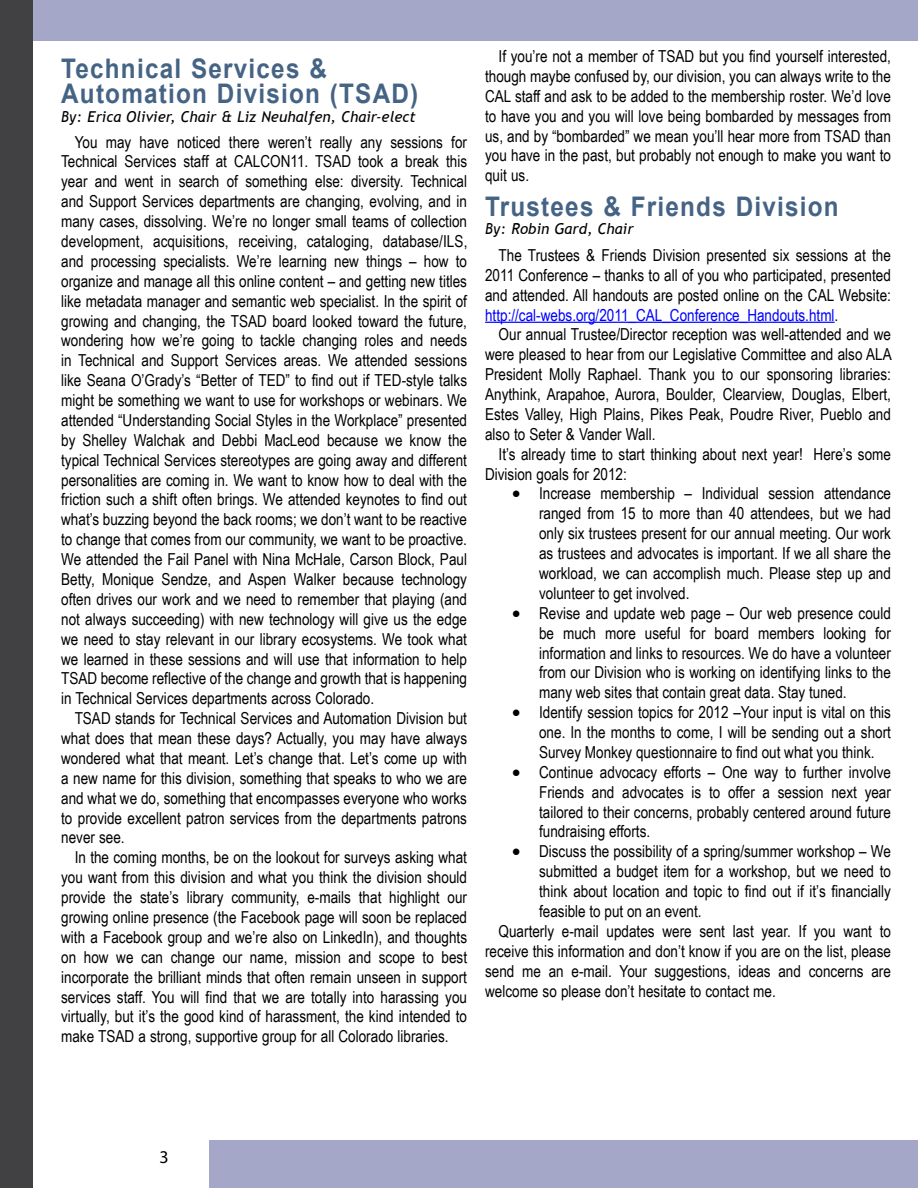
<style>
.page{position:relative;width:918px;height:1188px;background:#fff}
.page>*{position:absolute;margin:0;border:0;box-sizing:border-box;transform-origin:0 0}
.t1{font:700 27px/25.5px "Arial";letter-spacing:.05em;color:#456485;scale:.9 1}
.t2{font:18px "Myriad Pro";color:#000}
.t3{font:16.5px/20px "Arial Narrow";color:#000;text-align:justify}
.t4{font:italic 15px "Trebuchet MS";color:#000;scale:.9 1}
.s1{color:#00f}
</style>
<div class="page">
<div style="left:209px;top:1140px;width:709px;height:48px;background:#a4a7c8"></div>
<div style="left:0;top:0;width:918px;height:40px;background:#a4a7c8"></div>
<div style="left:0;top:0;width:33px;height:1188px;background:#414042"></div>
<hr style="left:485px;top:322px;width:350px;height:1px;background:#00f">
<h1 class="t1" style="left:61px;top:57px;width:398px">Technical Services &amp;<br>Automation Division (TSAD)</h1>
<p class="t4" style="left:61px;top:107px;width:395px">By: Erica Olivier, Chair &amp; Liz Neuhalfen, Chair-elect</p>
<p class="t3" style="left:61px;top:131px;width:408px;text-indent:13px">You may have noticed there weren’t really any sessions for Technical Services staff at CALCON11. TSAD took a break this year and went in search of something else: diversity. Technical and Support Services departments are changing, evolving, and in many cases, dissolving. We’re no longer small teams of collection development, acquisitions, receiving, cataloging, database/ILS, and processing specialists. We’re learning new things – how to organize and manage all this online content – and getting new titles like metadata manager and semantic web specialist. In the spirit of growing and changing, the TSAD board looked toward the future, wondering how we’re going to tackle changing roles and needs in Technical and Support Services areas. We attended sessions like Seana O’Grady’s “Better of TED” to find out if TED-style talks might be something we want to use for workshops or webinars. We attended “Understanding Social Styles in the Workplace” presented by Shelley Walchak and Debbi MacLeod because we know the typical Technical Services stereotypes are going away and different personalities are coming in. We want to know how to deal with the friction such a shift often brings. We attended keynotes to find out what’s buzzing beyond the back rooms; we don’t want to be reactive to change that comes from our community, we want to be proactive.<br>We attended the Fail Panel with Nina McHale, Carson Block, Paul Betty, Monique Sendze, and Aspen Walker because technology often drives our work and we need to remember that playing (and not always succeeding) with new technology will give us the edge we need to stay relevant in our library ecosystems. We took what we learned in these sessions and will use that information to help TSAD become reflective of the change and growth that is happening in Technical Services departments across Colorado.</p>
<p class="t3" style="left:61px;top:708px;width:407px;text-indent:13px">TSAD stands for Technical Services and Automation Division but what does that mean these days? Actually, you may have always wondered what that meant. Let’s change that. Let’s come up with a new name for this division, something that speaks to who we are and what we do, something that encompasses everyone who works to provide excellent patron services from the departments patrons never see.</p>
<p class="t3" style="left:61px;top:847px;width:407px;text-indent:13px">In the coming months, be on the lookout for surveys asking what you want from this division and what you think the division should provide the state’s library community, e-mails that highlight our growing online presence (the Facebook page will soon be replaced with a Facebook group and we’re also on LinkedIn), and thoughts on how we can change our name, mission and scope to best incorporate the brilliant minds that often remain unseen in support services staff. You will find that we are totally into harassing you virtually, but it’s the good kind of harassment, the kind intended to make TSAD a strong, supportive group for all Colorado libraries.</p>
<p class="t3" style="left:485px;top:46px;width:407px;text-indent:13px">If you’re not a member of TSAD but you find yourself interested, though maybe confused by, our division, you can always write to the CAL staff and ask to be added to the membership roster. We’d love to have you and you will love being bombarded by messages from us, and by “bombarded” we mean you’ll hear more from TSAD than you have in the past, but probably not enough to make you want to quit us.</p>
<h1 class="t1" style="left:485px;top:195px;width:394px">Trustees &amp; Friends Division</h1>
<p class="t4" style="left:485px;top:220px;width:166px">By: Robin Gard, Chair</p>
<p class="t3" style="left:485px;top:244px;width:407px;text-indent:13px">The Trustees &amp; Friends Division presented six sessions at the 2011 Conference – thanks to all of you who participated, presented and attended. All handouts are posted online on the CAL Website: <span class="s1">http://cal-webs.org/2011_CAL_Conference_Handouts.html</span>.</p>
<p class="t3" style="left:485px;top:324px;width:408px;text-indent:13px">Our annual Trustee/Director reception was well-attended and we were pleased to hear from our Legislative Committee and also ALA President Molly Raphael. Thank you to our sponsoring libraries:<br>Anythink, Arapahoe, Aurora, Boulder, Clearview, Douglas, Elbert, Estes Valley, High Plains, Pikes Peak, Poudre River, Pueblo and also to Seter &amp; Vander Wall.</p>
<p class="t3" style="left:485px;top:443px;width:407px;text-indent:13px">It’s already time to start thinking about next year! Here’s some<br>Division goals for 2012:</p>
<p class="t3" style="left:539px;top:483px;width:353px;text-indent:-27px">• Increase membership – Individual session attendance ranged from 15 to more than 40 attendees, but we had only six trustees present for our annual meeting. Our work as trustees and advocates is important. If we all share the workload, we can accomplish much. Please step up and volunteer to get involved.</p>
<p class="t3" style="left:539px;top:602px;width:353px;text-indent:-27px">• Revise and update web page – Our web presence could be much more useful for board members looking for information and links to resources. We do have a volunteer from our Division who is working on identifying links to the many web sites that contain great data. Stay tuned.</p>
<p class="t3" style="left:539px;top:702px;width:353px;text-indent:-27px">• Identify session topics for 2012 –Your input is vital on this one. In the months to come, I will be sending out a short Survey Monkey questionnaire to find out what you think.</p>
<p class="t3" style="left:539px;top:761px;width:353px;text-indent:-27px">• Continue advocacy efforts – One way to further involve Friends and advocates is to offer a session next year tailored to their concerns, probably centered around future fundraising efforts.</p>
<p class="t3" style="left:512px;top:841px;width:380px">• Discuss the possibility of a spring/summer workshop – We</p>
<p class="t3" style="left:539px;top:861px;width:353px">submitted a budget item for a workshop, but we need to</p>
<p class="t3" style="left:539px;top:881px;width:353px">think about location and topic to find out if it’s financially</p>
<p class="t3" style="left:539px;top:901px;width:164px">feasible to put on an event.</p>
<p class="t3" style="left:499px;top:920px;width:394px">Quarterly e-mail updates were sent last year. If you want to</p>
<p class="t3" style="left:485px;top:940px;width:407px">receive this information and don’t know if you are on the list, please</p>
<p class="t3" style="left:485px;top:960px;width:407px">send me an e-mail. Your suggestions, ideas and concerns are</p>
<p class="t3" style="left:485px;top:980px;width:292px">welcome so please don’t hesitate to contact me.</p>
<p class="t2" style="left:160px;top:1145px;width:11px">3</p>
</div>
